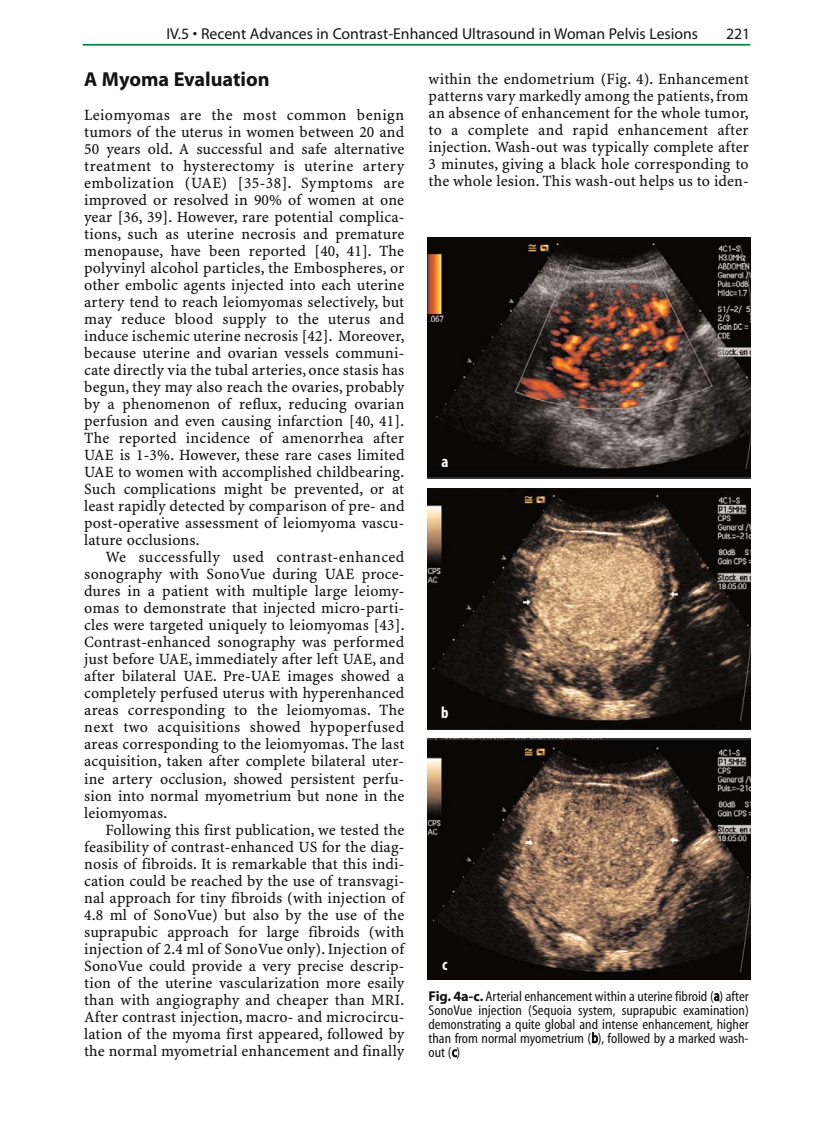
<style>
.page{position:relative;width:833px;height:1144px;background:#fff}
.page>*{position:absolute;margin:0;border:0;box-sizing:border-box;transform-origin:0 0}
.t1{font:700 20.25px "Myriad";color:#141314}
.t2{font:700 condensed 16.5px "Myriad";color:#fff}
.t3{font:15.75px/17px "S Minion Plus Tab";letter-spacing:.01em;color:#141314;text-align:justify}
.t4{font:15.75px "Myriad";color:#141314}
.t5{font:14.25px/14px "Myriad CEMM 400 400";color:#141314;text-align:justify}
.s1{font-family:"Myriad";font-weight:700}
</style>
<div class="page">
<hr style="left:83px;top:44px;width:667px;height:2px;background:#008243">
<img style="left:427px;top:238px;width:323px;height:240px">
<img style="left:427px;top:488px;width:323px;height:241px">
<img style="left:427px;top:739px;width:323px;height:241px">
<p class="t4" style="left:166px;top:28px;width:533px">IV.5 • Recent Advances in Contrast-Enhanced Ultrasound in Woman Pelvis Lesions</p>
<p class="t4" style="left:726px;top:28px;width:26px">221</p>
<p class="t1" style="left:84px;top:72px;width:187px">A Myoma Evaluation</p>
<p class="t3" style="left:84px;top:108px;width:322px">Leiomyomas are the most common benign tumors of the uterus in women between 20 and 50 years old. A successful and safe alternative treatment to hysterectomy is uterine artery embolization (UAE) [35-38]. Symptoms are improved or resolved in 90% of women at one year [36, 39]. However, rare potential complica&shy;tions, such as uterine necrosis and premature menopause, have been reported [40, 41]. The polyvinyl alcohol particles, the Embospheres, or other embolic agents injected into each uterine artery tend to reach leiomyomas selectively, but may reduce blood supply to the uterus and induce ischemic uterine necrosis [42]. Moreover, because uterine and ovarian vessels communi&shy;cate directly via the tubal arteries, once stasis has begun, they may also reach the ovaries, probably by a phenomenon of reflux, reducing ovarian perfusion and even causing infarction [40, 41].<br>The reported incidence of amenorrhea after UAE is 1-3%. However, these rare cases limited UAE to women with accomplished childbearing.<br>Such complications might be prevented, or at least rapidly detected by comparison of pre- and post-operative assessment of leiomyoma vascu&shy;lature occlusions.</p>
<p class="t3" style="left:84px;top:550px;width:322px;text-indent:21px">We successfully used contrast-enhanced sonography with SonoVue during UAE proce&shy;dures in a patient with multiple large leiomy&shy;omas to demonstrate that injected micro-parti&shy;cles were targeted uniquely to leiomyomas [43].<br>Contrast-enhanced sonography was performed just before UAE, immediately after left UAE, and after bilateral UAE. Pre-UAE images showed a completely perfused uterus with hyperenhanced areas corresponding to the leiomyomas. The next two acquisitions showed hypoperfused areas corresponding to the leiomyomas. The last acquisition, taken after complete bilateral uter&shy;ine artery occlusion, showed persistent perfu&shy;sion into normal myometrium but none in the leiomyomas.</p>
<p class="t3" style="left:84px;top:822px;width:322px;text-indent:21px">Following this first publication, we tested the feasibility of contrast-enhanced US for the diag&shy;nosis of fibroids. It is remarkable that this indi&shy;cation could be reached by the use of transvagi&shy;nal approach for tiny fibroids (with injection of 4.8 ml of SonoVue) but also by the use of the suprapubic approach for large fibroids (with injection of 2.4 ml of SonoVue only). Injection of SonoVue could provide a very precise descrip&shy;tion of the uterine vascularization more esaily than with angiography and cheaper than MRI.<br>After contrast injection, macro- and microcircu&shy;lation of the myoma first appeared, followed by the normal myometrial enhancement and finally</p>
<p class="t3" style="left:429px;top:71px;width:322px">within the endometrium (Fig. 4). Enhancement patterns vary markedly among the patients, from an absence of enhancement for the whole tumor, to a complete and rapid enhancement after injection. Wash-out was typically complete after 3 minutes, giving a black hole corresponding to the whole lesion. This wash-out helps us to iden-</p>
<p class="t2" style="left:441px;top:456px;width:8px">a</p>
<p class="t2" style="left:441px;top:706px;width:9px">b</p>
<p class="t2" style="left:442px;top:959px;width:7px">c</p>
<p class="t5" style="left:429px;top:990px;width:322px"><span class="s1">Fig. 4a-c.</span> Arterial enhancement within a uterine fibroid (a) after SonoVue injection (Sequoia system, suprapubic examination) demonstrating a quite global and intense enhancement, higher than from normal myometrium (b), followed by a marked wash&shy;out (c)</p>
</div>
